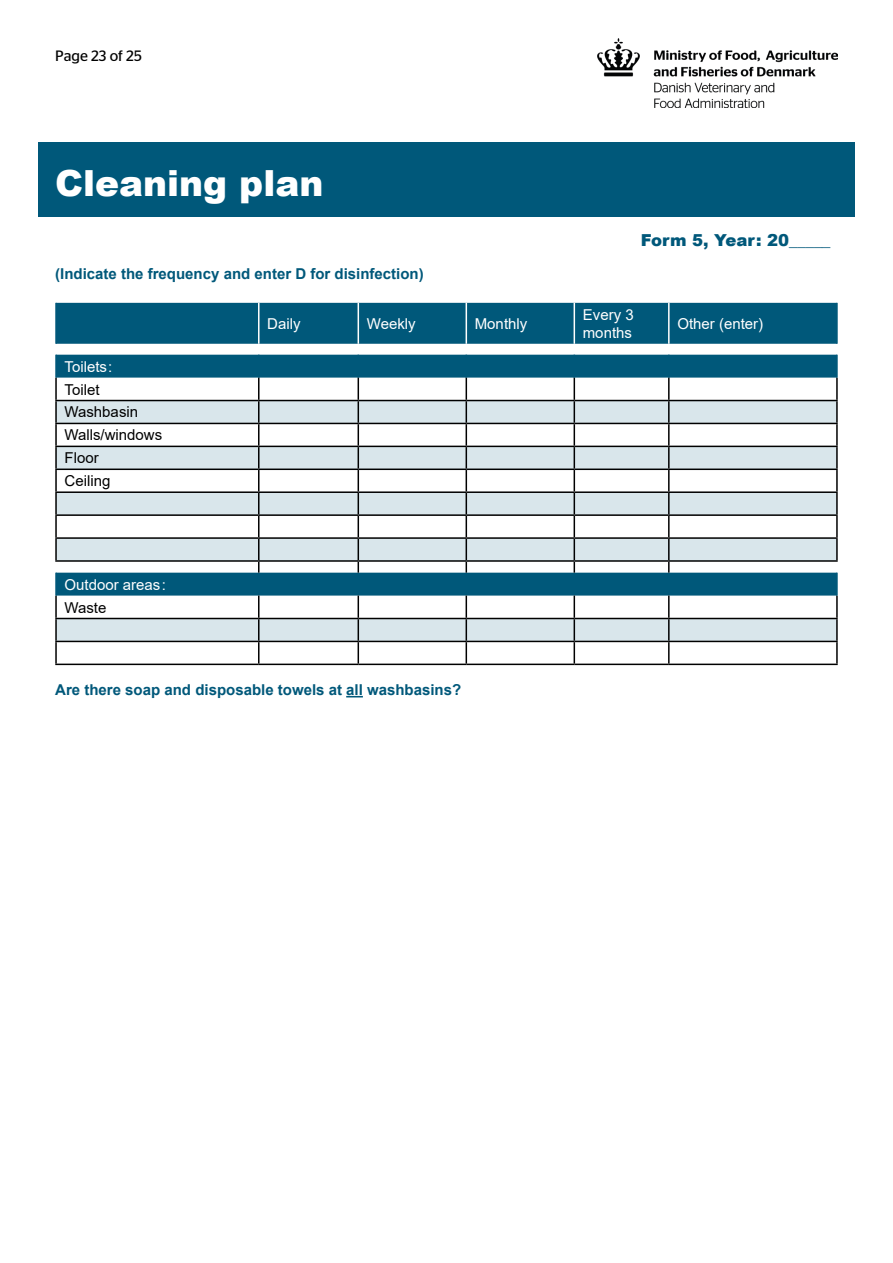
<style>
.page{position:relative;width:893px;height:1263px;background:#fff}
.page>*{position:absolute;margin:0;border:0;box-sizing:border-box;transform-origin:0 0}
.rubrik{font:900 36px "Arial";color:#fff}
.mellemrubrik{font:900 16.5px "Arial";color:#00587a}
.bold_blå{font:700 15px "Arial";color:#00587a}
.brød{font:15px/18px "Arial";color:#fff}
.brød-2{font:15px "Arial";color:#000}
.t1{font:15px "Stag Sans";color:#000}
</style>
<div class="page">
<img style="left:598px;top:38px;width:240px;height:70px">
<div style="left:38px;top:142px;width:817px;height:75px;background:#00587a"></div>
<svg style="left:346px;top:696px;width:17px;height:1px"></svg>
<svg style="left:56px;top:303px;width:781px;height:97px;fill:#00587a"></svg>
<svg style="left:56px;top:401px;width:781px;height:240px"></svg>
<hr style="left:55px;top:378px;width:2px;height:22px;background:#000">
<hr style="left:258px;top:378px;width:2px;height:22px;background:#000">
<hr style="left:668px;top:378px;width:2px;height:22px;background:#000">
<hr style="left:836px;top:378px;width:2px;height:22px;background:#000">
<hr style="left:55px;top:400px;width:204px;height:1px;background:#000">
<hr style="left:55px;top:401px;width:2px;height:22px;background:#000">
<hr style="left:259px;top:400px;width:99px;height:1px;background:#000">
<hr style="left:258px;top:401px;width:2px;height:22px;background:#000">
<hr style="left:358px;top:400px;width:108px;height:1px;background:#000">
<hr style="left:466px;top:400px;width:108px;height:1px;background:#000">
<hr style="left:574px;top:400px;width:95px;height:1px;background:#000">
<hr style="left:669px;top:400px;width:169px;height:1px;background:#000">
<hr style="left:668px;top:401px;width:2px;height:22px;background:#000">
<hr style="left:836px;top:401px;width:2px;height:22px;background:#000">
<hr style="left:55px;top:423px;width:204px;height:1px;background:#000">
<hr style="left:55px;top:424px;width:2px;height:22px;background:#000">
<hr style="left:259px;top:423px;width:99px;height:1px;background:#000">
<hr style="left:258px;top:424px;width:2px;height:22px;background:#000">
<hr style="left:358px;top:423px;width:108px;height:1px;background:#000">
<hr style="left:466px;top:423px;width:108px;height:1px;background:#000">
<hr style="left:574px;top:423px;width:95px;height:1px;background:#000">
<hr style="left:669px;top:423px;width:169px;height:1px;background:#000">
<hr style="left:668px;top:424px;width:2px;height:22px;background:#000">
<hr style="left:836px;top:424px;width:2px;height:22px;background:#000">
<hr style="left:55px;top:446px;width:204px;height:1px;background:#000">
<hr style="left:55px;top:447px;width:2px;height:21px;background:#000">
<hr style="left:259px;top:446px;width:99px;height:1px;background:#000">
<hr style="left:258px;top:447px;width:2px;height:21px;background:#000">
<hr style="left:358px;top:446px;width:108px;height:1px;background:#000">
<hr style="left:466px;top:446px;width:108px;height:1px;background:#000">
<hr style="left:574px;top:446px;width:95px;height:1px;background:#000">
<hr style="left:669px;top:446px;width:169px;height:1px;background:#000">
<hr style="left:668px;top:447px;width:2px;height:21px;background:#000">
<hr style="left:836px;top:447px;width:2px;height:21px;background:#000">
<hr style="left:258px;top:470px;width:2px;height:21px;background:#000">
<hr style="left:668px;top:470px;width:2px;height:21px;background:#000">
<hr style="left:258px;top:493px;width:2px;height:21px;background:#000">
<hr style="left:668px;top:493px;width:2px;height:21px;background:#000">
<hr style="left:258px;top:516px;width:2px;height:21px;background:#000">
<hr style="left:668px;top:516px;width:2px;height:21px;background:#000">
<hr style="left:258px;top:539px;width:2px;height:21px;background:#000">
<hr style="left:668px;top:539px;width:2px;height:21px;background:#000">
<svg style="left:258px;top:562px;width:2px;height:11px"></svg>
<svg style="left:668px;top:562px;width:2px;height:11px"></svg>
<hr style="left:55px;top:596px;width:2px;height:22px;background:#000">
<hr style="left:258px;top:596px;width:2px;height:22px;background:#000">
<hr style="left:668px;top:596px;width:2px;height:22px;background:#000">
<hr style="left:836px;top:596px;width:2px;height:22px;background:#000">
<hr style="left:55px;top:618px;width:204px;height:1px;background:#000">
<hr style="left:55px;top:619px;width:2px;height:22px;background:#000">
<hr style="left:259px;top:618px;width:99px;height:1px;background:#000">
<hr style="left:258px;top:619px;width:2px;height:22px;background:#000">
<hr style="left:358px;top:618px;width:108px;height:1px;background:#000">
<hr style="left:466px;top:618px;width:108px;height:1px;background:#000">
<hr style="left:574px;top:618px;width:95px;height:1px;background:#000">
<hr style="left:669px;top:618px;width:169px;height:1px;background:#000">
<hr style="left:668px;top:619px;width:2px;height:22px;background:#000">
<hr style="left:836px;top:619px;width:2px;height:22px;background:#000">
<hr style="left:55px;top:641px;width:204px;height:1px;background:#000">
<hr style="left:55px;top:642px;width:2px;height:22px;background:#000">
<hr style="left:259px;top:641px;width:99px;height:1px;background:#000">
<hr style="left:258px;top:642px;width:2px;height:22px;background:#000">
<hr style="left:358px;top:641px;width:108px;height:1px;background:#000">
<svg style="left:358px;top:596px;width:1px;height:68px"></svg>
<hr style="left:466px;top:641px;width:108px;height:1px;background:#000">
<svg style="left:466px;top:596px;width:1px;height:68px"></svg>
<hr style="left:574px;top:641px;width:95px;height:1px;background:#000">
<svg style="left:574px;top:596px;width:1px;height:68px"></svg>
<hr style="left:669px;top:641px;width:169px;height:1px;background:#000">
<hr style="left:668px;top:642px;width:2px;height:22px;background:#000">
<hr style="left:836px;top:642px;width:2px;height:22px;background:#000">
<hr style="left:55px;top:664px;width:204px;height:1px;background:#000">
<hr style="left:259px;top:664px;width:99px;height:1px;background:#000">
<hr style="left:358px;top:664px;width:108px;height:1px;background:#000">
<hr style="left:466px;top:664px;width:108px;height:1px;background:#000">
<hr style="left:574px;top:664px;width:95px;height:1px;background:#000">
<hr style="left:669px;top:664px;width:169px;height:1px;background:#000">
<hr style="left:55px;top:468px;width:204px;height:2px;background:#000">
<hr style="left:55px;top:470px;width:2px;height:21px;background:#000">
<hr style="left:259px;top:468px;width:99px;height:2px;background:#000">
<hr style="left:358px;top:468px;width:108px;height:2px;background:#000">
<hr style="left:466px;top:468px;width:108px;height:2px;background:#000">
<hr style="left:574px;top:468px;width:95px;height:2px;background:#000">
<hr style="left:669px;top:468px;width:169px;height:2px;background:#000">
<hr style="left:836px;top:470px;width:2px;height:21px;background:#000">
<hr style="left:55px;top:491px;width:204px;height:2px;background:#000">
<hr style="left:55px;top:493px;width:2px;height:21px;background:#000">
<hr style="left:259px;top:491px;width:99px;height:2px;background:#000">
<hr style="left:358px;top:491px;width:108px;height:2px;background:#000">
<hr style="left:466px;top:491px;width:108px;height:2px;background:#000">
<hr style="left:574px;top:491px;width:95px;height:2px;background:#000">
<hr style="left:669px;top:491px;width:169px;height:2px;background:#000">
<hr style="left:836px;top:493px;width:2px;height:21px;background:#000">
<hr style="left:55px;top:514px;width:204px;height:2px;background:#000">
<hr style="left:55px;top:516px;width:2px;height:21px;background:#000">
<hr style="left:259px;top:514px;width:99px;height:2px;background:#000">
<hr style="left:358px;top:514px;width:108px;height:2px;background:#000">
<hr style="left:466px;top:514px;width:108px;height:2px;background:#000">
<hr style="left:574px;top:514px;width:95px;height:2px;background:#000">
<hr style="left:669px;top:514px;width:169px;height:2px;background:#000">
<hr style="left:836px;top:516px;width:2px;height:21px;background:#000">
<hr style="left:55px;top:537px;width:204px;height:2px;background:#000">
<hr style="left:55px;top:539px;width:2px;height:21px;background:#000">
<hr style="left:259px;top:537px;width:99px;height:2px;background:#000">
<hr style="left:358px;top:537px;width:108px;height:2px;background:#000">
<hr style="left:466px;top:537px;width:108px;height:2px;background:#000">
<hr style="left:574px;top:537px;width:95px;height:2px;background:#000">
<hr style="left:669px;top:537px;width:169px;height:2px;background:#000">
<hr style="left:836px;top:539px;width:2px;height:21px;background:#000">
<hr style="left:55px;top:560px;width:204px;height:2px;background:#000">
<hr style="left:259px;top:560px;width:99px;height:2px;background:#000">
<hr style="left:358px;top:560px;width:108px;height:2px;background:#000">
<hr style="left:466px;top:560px;width:108px;height:2px;background:#000">
<hr style="left:574px;top:560px;width:95px;height:2px;background:#000">
<hr style="left:669px;top:560px;width:169px;height:2px;background:#000">
<hr style="left:55px;top:573px;width:2px;height:23px;background:#00587a">
<hr style="left:836px;top:573px;width:2px;height:23px;background:#00587a">
<hr style="left:55px;top:303px;width:2px;height:41px;background:#00587a">
<hr style="left:836px;top:303px;width:2px;height:41px;background:#00587a">
<hr style="left:55px;top:355px;width:2px;height:23px;background:#00587a">
<hr style="left:836px;top:355px;width:2px;height:23px;background:#00587a">
<hr style="left:258px;top:355px;width:2px;height:23px;background:#00587a">
<svg style="left:358px;top:355px;width:1px;height:218px"></svg>
<svg style="left:466px;top:355px;width:1px;height:218px"></svg>
<svg style="left:574px;top:355px;width:1px;height:218px"></svg>
<hr style="left:668px;top:355px;width:2px;height:23px;background:#00587a">
<hr style="left:258px;top:303px;width:2px;height:41px;background:#fff">
<hr style="left:358px;top:303px;width:1px;height:41px;background:#fff">
<hr style="left:466px;top:303px;width:1px;height:41px;background:#fff">
<hr style="left:574px;top:303px;width:1px;height:41px;background:#fff">
<hr style="left:668px;top:303px;width:2px;height:41px;background:#fff">
<p class="t1" style="left:55px;top:47px;width:88px">Page 23 of 25</p>
<h2 class="rubrik" style="left:55px;top:157px;width:270px">Cleaning plan</h2>
<h4 class="mellemrubrik" style="left:641px;top:228px;width:191px">Form 5, Year : 20_____</h4>
<p class="bold_blå" style="left:55px;top:263px;width:370px">(Indicate the frequency and enter D for disinfection)</p>
<p class="brød" style="left:267px;top:314px;width:35px">Daily</p>
<p class="brød" style="left:367px;top:314px;width:50px">Weekly</p>
<p class="brød" style="left:475px;top:314px;width:54px">Monthly</p>
<p class="brød" style="left:583px;top:305px;width:52px">Every 3 months</p>
<p class="brød" style="left:677px;top:314px;width:87px">Other (enter)</p>
<p class="brød" style="left:65px;top:357px;width:49px">Toilets :</p>
<p class="brød-2" style="left:65px;top:379px;width:37px">Toilet</p>
<p class="brød-2" style="left:65px;top:402px;width:75px">Washbasin</p>
<p class="brød-2" style="left:65px;top:425px;width:99px">Walls/windows</p>
<p class="brød-2" style="left:65px;top:448px;width:36px">Floor</p>
<p class="brød-2" style="left:65px;top:471px;width:47px">Ceiling</p>
<p class="brød" style="left:65px;top:575px;width:103px">Outdoor areas :</p>
<p class="brød-2" style="left:65px;top:597px;width:43px">Waste</p>
<p class="bold_blå" style="left:55px;top:679px;width:407px">Are there soap and disposable towels at all washbasins?</p>
</div>
